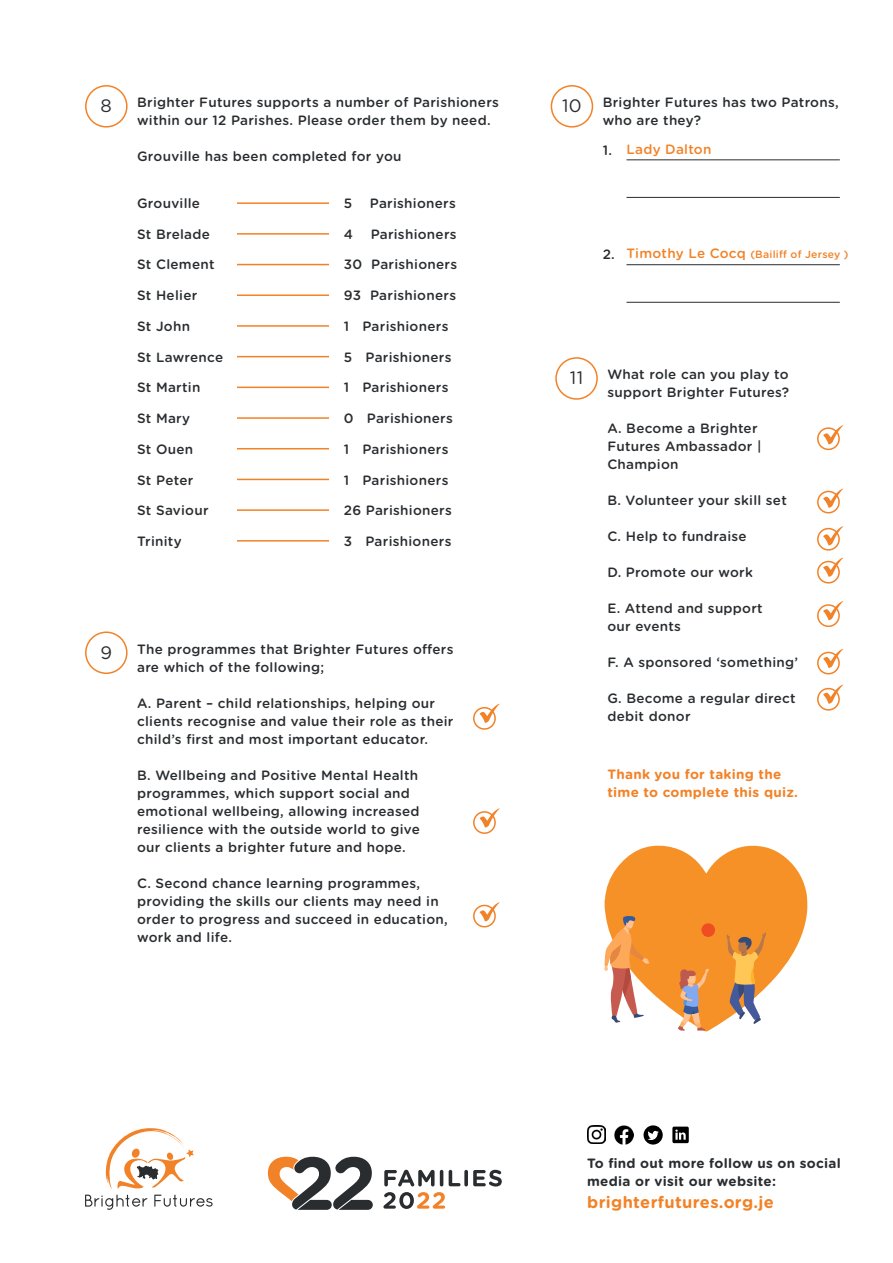
<style>
.page{position:relative;width:893px;height:1263px;background:#fff}
.page>*{position:absolute;margin:0;border:0;box-sizing:border-box;transform-origin:0 0}
.t1{font:18px "Gotham Rounded";color:#2a2d30}
.t2{font:700 16.5px "Gotham Rounded";letter-spacing:.02em;color:#f28227}
.t3{font:500 13.5px/18px "Gotham Rounded";letter-spacing:.02em;color:#2a2d30}
.t4{font:700 13.5px/18px "Gotham Rounded";letter-spacing:.02em;color:#2a2d30}
.t5{font:700 13.5px/18px "Gotham Rounded";letter-spacing:.02em;color:#f28227}
.t6{font:500 13.5px "Gotham Rounded";letter-spacing:.02em;color:#f28227}
.t7{font:500 10.5px "Gotham Rounded";letter-spacing:.02em;color:#f28227}
.s1{font-size:13.5px}
</style>
<div class="page">
<svg style="left:85px;top:1128px;width:128px;height:82px"></svg>
<svg style="left:384px;top:1170px;width:51px;height:16px"></svg>
<hr style="left:440px;top:1170px;width:3px;height:16px;background:#2a2d30;border-radius:2px">
<svg style="left:449px;top:1170px;width:11px;height:16px"></svg>
<svg style="left:464px;top:1170px;width:4px;height:16px"></svg>
<svg style="left:473px;top:1170px;width:29px;height:16px"></svg>
<svg style="left:383px;top:1192px;width:62px;height:17px"></svg>
<svg style="left:268px;top:1157px;width:105px;height:53px"></svg>
<div style="left:85px;top:85px;width:43px;height:43px;border:2px solid #f28227;border-radius:50%"></div>
<div style="left:85px;top:631px;width:43px;height:43px;border:2px solid #f28227;border-radius:50%"></div>
<div style="left:473px;top:707px;width:23px;height:23px;border:2px solid #f28227;border-radius:50%"></div>
<div style="left:473px;top:811px;width:23px;height:23px;border:2px solid #f28227;border-radius:50%"></div>
<div style="left:473px;top:905px;width:23px;height:22px;border:2px solid #f28227;border-radius:50%"></div>
<div style="left:551px;top:85px;width:42px;height:43px;border:2px solid #f28227;border-radius:50%"></div>
<hr style="left:626px;top:159px;width:214px;height:1px;background:#2a2d30">
<hr style="left:626px;top:197px;width:214px;height:1px;background:#2a2d30">
<hr style="left:626px;top:264px;width:214px;height:1px;background:#2a2d30">
<hr style="left:626px;top:302px;width:214px;height:1px;background:#2a2d30">
<div style="left:555px;top:357px;width:43px;height:43px;border:2px solid #f28227;border-radius:50%"></div>
<div style="left:817px;top:427px;width:23px;height:23px;border:2px solid #f28227;border-radius:50%"></div>
<div style="left:817px;top:491px;width:23px;height:22px;border:2px solid #f28227;border-radius:50%"></div>
<div style="left:817px;top:528px;width:23px;height:23px;border:2px solid #f28227;border-radius:50%"></div>
<div style="left:817px;top:561px;width:23px;height:22px;border:2px solid #f28227;border-radius:50%"></div>
<div style="left:817px;top:604px;width:23px;height:23px;border:2px solid #f28227;border-radius:50%"></div>
<div style="left:817px;top:652px;width:23px;height:22px;border:2px solid #f28227;border-radius:50%"></div>
<div style="left:817px;top:688px;width:23px;height:23px;border:2px solid #f28227;border-radius:50%"></div>
<svg style="left:604px;top:845px;width:203px;height:187px"></svg>
<img style="left:615px;top:1125px;width:19px;height:19px">
<svg style="left:643px;top:1125px;width:20px;height:19px"></svg>
<svg style="left:647px;top:1131px;width:12px;height:9px"></svg>
<img style="left:587px;top:1126px;width:18px;height:18px">
<svg style="left:672px;top:1126px;width:17px;height:17px"></svg>
<svg style="left:480px;top:704px;width:20px;height:19px"></svg>
<svg style="left:823px;top:684px;width:20px;height:20px"></svg>
<svg style="left:823px;top:649px;width:20px;height:19px"></svg>
<svg style="left:823px;top:601px;width:20px;height:19px"></svg>
<svg style="left:823px;top:558px;width:20px;height:19px"></svg>
<svg style="left:823px;top:526px;width:20px;height:19px"></svg>
<svg style="left:823px;top:489px;width:20px;height:19px"></svg>
<svg style="left:823px;top:425px;width:20px;height:19px"></svg>
<svg style="left:480px;top:808px;width:20px;height:19px"></svg>
<svg style="left:480px;top:902px;width:20px;height:19px"></svg>
<hr style="left:237px;top:202px;width:92px;height:2px;background:#f28227">
<hr style="left:237px;top:233px;width:92px;height:2px;background:#f28227">
<hr style="left:237px;top:264px;width:92px;height:1px;background:#f28227">
<hr style="left:237px;top:294px;width:92px;height:2px;background:#f28227">
<hr style="left:237px;top:325px;width:92px;height:2px;background:#f28227">
<hr style="left:237px;top:356px;width:92px;height:1px;background:#f28227">
<hr style="left:237px;top:387px;width:92px;height:1px;background:#f28227">
<hr style="left:237px;top:417px;width:92px;height:2px;background:#f28227">
<hr style="left:237px;top:448px;width:92px;height:1px;background:#f28227">
<hr style="left:237px;top:479px;width:92px;height:1px;background:#f28227">
<hr style="left:237px;top:509px;width:92px;height:2px;background:#f28227">
<hr style="left:237px;top:540px;width:92px;height:2px;background:#f28227">
<p class="t1" style="left:101px;top:93px;width:13px">8</p>
<p class="t3" style="left:137px;top:93px;width:363px">Brighter Futures supports a number of Parishioners within our 12 Parishes. Please order them by need.</p>
<p class="t3" style="left:137px;top:147px;width:266px">Grouville has been completed for you</p>
<p class="t3" style="left:137px;top:193px;width:64px">Grouville</p>
<p class="t3" style="left:137px;top:224px;width:74px">St Brelade</p>
<p class="t3" style="left:137px;top:255px;width:79px">St Clement</p>
<p class="t3" style="left:137px;top:286px;width:62px">St Helier</p>
<p class="t3" style="left:137px;top:316px;width:54px">St John</p>
<p class="t3" style="left:137px;top:347px;width:88px">St Lawrence</p>
<p class="t3" style="left:137px;top:378px;width:65px">St Martin</p>
<p class="t3" style="left:137px;top:409px;width:54px">St Mary</p>
<p class="t3" style="left:137px;top:440px;width:58px">St Ouen</p>
<p class="t3" style="left:137px;top:470px;width:58px">St Peter</p>
<p class="t3" style="left:137px;top:501px;width:73px">St Saviour</p>
<p class="t3" style="left:137px;top:532px;width:46px">Trinity</p>
<p class="t3" style="left:344px;top:193px;width:10px">5</p>
<p class="t3" style="left:370px;top:193px;width:87px">Parishioners</p>
<p class="t3" style="left:344px;top:224px;width:11px">4</p>
<p class="t3" style="left:371px;top:224px;width:87px">Parishioners</p>
<p class="t3" style="left:344px;top:255px;width:115px">30 Parishioners</p>
<p class="t3" style="left:344px;top:286px;width:114px">93 Parishioners</p>
<p class="t3" style="left:344px;top:316px;width:106px">1 Parishioners</p>
<p class="t3" style="left:344px;top:347px;width:109px">5 Parishioners</p>
<p class="t3" style="left:344px;top:378px;width:106px">1 Parishioners</p>
<p class="t3" style="left:344px;top:409px;width:110px">0 Parishioners</p>
<p class="t3" style="left:344px;top:440px;width:106px">1 Parishioners</p>
<p class="t3" style="left:344px;top:470px;width:106px">1 Parishioners</p>
<p class="t3" style="left:344px;top:501px;width:109px">26 Parishioners</p>
<p class="t3" style="left:344px;top:532px;width:109px">3 Parishioners</p>
<p class="t1" style="left:100px;top:640px;width:13px">9</p>
<p class="t3" style="left:137px;top:639px;width:318px">The programmes that Brighter Futures offers are which of the following;</p>
<p class="t3" style="left:137px;top:693px;width:318px">A. Parent – child relationships, helping our clients recognise and value their role as their child’s first and most important educator.</p>
<p class="t3" style="left:137px;top:765px;width:284px">B. Wellbeing and Positive Mental Health programmes, which support social and emotional wellbeing, allowing increased resilience with the outside world to give our clients a brighter future and hope.</p>
<p class="t3" style="left:137px;top:873px;width:312px">C. Second chance learning programmes, providing the skills our clients may need in order to progress and succeed in education, work and life.</p>
<p class="t1" style="left:562px;top:93px;width:21px">10</p>
<p class="t3" style="left:603px;top:93px;width:237px">Brighter Futures has two Patrons, who are they?</p>
<p class="t3" style="left:603px;top:141px;width:11px">1.</p>
<p class="t6" style="left:626px;top:139px;width:86px">Lady Dalton</p>
<p class="t3" style="left:603px;top:244px;width:14px">2.</p>
<p class="t7" style="left:626px;top:247px;width:224px"><span class="s1">Timothy Le Cocq</span> (Bailiff of Jersey )</p>
<p class="t1" style="left:570px;top:366px;width:15px">11</p>
<p class="t3" style="left:607px;top:365px;width:183px">What role can you play to support Brighter Futures?</p>
<p class="t3" style="left:607px;top:419px;width:156px">A. Become a Brighter<br>Futures Ambassador |<br>Champion</p>
<p class="t3" style="left:607px;top:491px;width:181px">B. Volunteer your skill set</p>
<p class="t3" style="left:607px;top:527px;width:141px">C. Help to fundraise</p>
<p class="t3" style="left:607px;top:563px;width:147px">D. Promote our work</p>
<p class="t3" style="left:607px;top:599px;width:157px">E. Attend and support our events</p>
<p class="t3" style="left:607px;top:653px;width:192px">F. A sponsored ‘something’</p>
<p class="t3" style="left:607px;top:689px;width:190px">G. Become a regular direct debit donor</p>
<p class="t5" style="left:607px;top:765px;width:192px">Thank you for taking the time to complete this quiz.</p>
<p class="t4" style="left:587px;top:1153px;width:255px">To find out more follow us on social media or visit our website:</p>
<p class="t2" style="left:587px;top:1190px;width:188px">brighterfutures.org.je</p>
</div>
